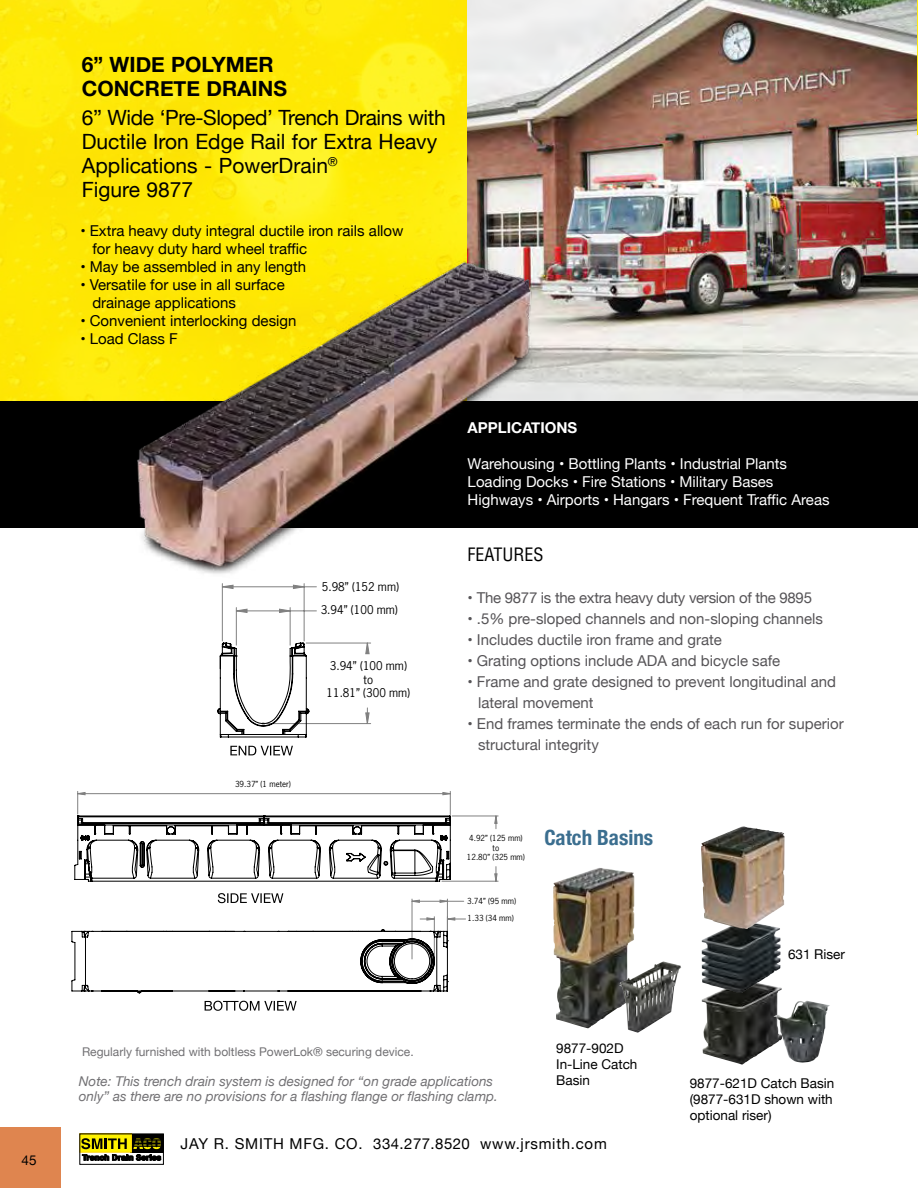
<style>
.page{position:relative;width:918px;height:1188px;background:#fff}
.page>*{position:absolute;margin:0;border:0;box-sizing:border-box;transform-origin:0 0}
.t1{font:21px/24px "Helvetica Neue";color:#000}
.t2{font:700 21px/24px "Helvetica Neue";color:#000}
.t3{font:700 condensed 21px "Helvetica Neue";color:#3b6e8f}
.t4{font:condensed 18px "Helvetica";color:#000}
.t5{font:15px/21px "Helvetica Neue";color:#565457}
.t6{font:15px/18px "Helvetica Neue";color:#000}
.t7{font:15px/18px "Helvetica Neue";color:#fff}
.t8{font:15px "Helvetica Neue";letter-spacing:.05em;color:#000}
.t9{font:15px "Helvetica Neue";letter-spacing:-.02em;color:#565457}
.t10{font:700 15px "Helvetica Neue";color:#fff}
.t11{font:italic 13.5px/15px "Helvetica Neue";color:#717073}
.t12{font:13.5px/15.8px "Helvetica Neue";color:#000}
.t13{font:12px "Helvetica Neue";color:#717073}
.t14{font:11.4px/13.6px "News Gothic";color:#000}
.t15{font:7.95px/9.4px "News Gothic";color:#000;text-align:center}
</style>
<div class="page">
<svg style="left:0;top:0;width:468px;height:402px;background:#fde90a"></svg>
<img style="left:468px;top:0;width:450px;height:402px">
<div style="left:0;top:402px;width:918px;height:126px;background:#000"></div>
<img style="left:702px;top:988px;width:80px;height:77px">
<img style="left:702px;top:929px;width:79px;height:64px">
<img style="left:553px;top:868px;width:81px;height:160px">
<img style="left:701px;top:826px;width:84px;height:103px">
<img style="left:620px;top:961px;width:61px;height:72px">
<img style="left:774px;top:1001px;width:56px;height:62px">
<hr style="left:452px;top:816px;width:46px;height:1px;background:#808080">
<hr style="left:442px;top:881px;width:56px;height:1px;background:#808080">
<hr style="left:597px;top:775px;width:1px;height:40px;background:#808080">
<hr style="left:653px;top:775px;width:1px;height:40px;background:#808080">
<svg style="left:494px;top:815px;width:5px;height:67px"></svg>
<svg style="left:74px;top:791px;width:377px;height:91px"></svg>
<hr style="left:266px;top:723px;width:105px;height:1px;background:#808080">
<hr style="left:306px;top:643px;width:65px;height:1px;background:#808080">
<svg style="left:365px;top:642px;width:5px;height:82px"></svg>
<svg style="left:217px;top:587px;width:99px;height:151px"></svg>
<img style="left:120px;top:253px;width:419px;height:334px">
<hr style="left:917px;top:0;width:1px;height:135px;background:#fff200">
<div style="left:130px;top:1134px;width:33px;height:18px;background:#000"></div>
<div style="left:80px;top:1134px;width:84px;height:31px;border:1px solid #000"></div>
<svg style="left:81px;top:1135px;width:80px;height:26px"></svg>
<svg style="left:230px;top:746px;width:63px;height:9px"></svg>
<svg style="left:71px;top:893px;width:395px;height:101px"></svg>
<svg style="left:205px;top:1001px;width:92px;height:10px"></svg>
<div style="left:0;top:1128px;width:60px;height:60px;background:#df854f"></div>
<p class="t12" style="left:22px;top:1153px;width:17px">45</p>
<h1 class="t2" style="left:82px;top:53px;width:207px">6” WIDE POLYMER<br>CONCRETE DRAINS</h1>
<h1 class="t1" style="left:82px;top:107px;width:365px">6” Wide ‘Pre-Sloped’ Trench Drains with<br>Ductile Iron Edge Rail for Extra Heavy<br>Applications - PowerDrain<sup>®<br></sup>Figure 9877</h1>
<p class="t6" style="left:92px;top:222px;width:313px;text-indent:-12px">• Extra heavy duty integral ductile iron rails allow for heavy duty hard wheel traffic</p>
<p class="t6" style="left:80px;top:258px;width:227px">• May be assembled in any length</p>
<p class="t6" style="left:92px;top:276px;width:194px;text-indent:-12px">• Versatile for use in all surface drainage applications</p>
<p class="t6" style="left:80px;top:312px;width:218px">• Convenient interlocking design</p>
<p class="t6" style="left:80px;top:330px;width:99px">• Load Class F</p>
<p class="t14" style="left:321px;top:575px;width:80px;line-height:23.2px">5.98” (152 mm)<br>3.94” (100 mm)</p>
<p class="t14" style="left:327px;top:659px;width:85px;text-align:center">3.94” (100 mm) to<br>11.81” (300 mm)</p>
<p class="t15" style="left:235px;top:779px;width:57px">39.37” (1 meter)</p>
<p class="t10" style="left:468px;top:416px;width:111px">APPLICATIONS</p>
<p class="t7" style="left:468px;top:456px;width:363px">Warehousing • Bottling Plants • Industrial Plants<br>Loading Docks • Fire Stations • Military Bases<br>Highways • Airports • Hangars • Frequent Traffic Areas</p>
<p class="t4" style="left:468px;top:544px;width:78px">FEATURES</p>
<p class="t9" style="left:468px;top:587px;width:346px">• The 9877 is the extra heavy duty version of the 9895</p>
<p class="t5" style="left:468px;top:609px;width:357px">• .5% pre-sloped channels and non-sloping channels</p>
<p class="t5" style="left:468px;top:630px;width:256px">• Includes ductile iron frame and grate</p>
<p class="t5" style="left:468px;top:651px;width:314px">• Grating options include ADA and bicycle safe</p>
<p class="t5" style="left:478px;top:672px;width:360px;text-indent:-10px">• Frame and grate designed to prevent longitudinal and lateral movement</p>
<p class="t5" style="left:478px;top:714px;width:367px;text-indent:-10px">• End frames terminate the ends of each run for superior structural integrity</p>
<p class="t15" style="left:467px;top:834px;width:60px">4.92” (125 mm) to<br>12.80” (325 mm)</p>
<p class="t15" style="left:467px;top:896px;width:50px">3.74” (95 mm)</p>
<p class="t15" style="left:468px;top:914px;width:48px">1.33 (34 mm)</p>
<h1 class="t3" style="left:544px;top:820px;width:110px">Catch Basins</h1>
<p class="t12" style="left:788px;top:947px;width:59px">631 Riser</p>
<p class="t13" style="left:82px;top:1043px;width:333px">Regularly furnished with boltless PowerLok® securing device.</p>
<p class="t11" style="left:79px;top:1075px;width:421px">Note: This trench drain system is designed for “on grade applications only” as there are no provisions for a flashing flange or flashing clamp.</p>
<p class="t12" style="left:556px;top:1041px;width:83px">9877-902D<br>In-Line Catch<br>Basin</p>
<p class="t8" style="left:181px;top:1133px;width:428px">JAY R. SMITH MFG. CO. 334.277.8520 www.jrsmith.com</p>
<p class="t12" style="left:690px;top:1076px;width:146px;text-align:justify">9877-621D Catch Basin (9877-631D shown with optional riser)</p>
</div>
